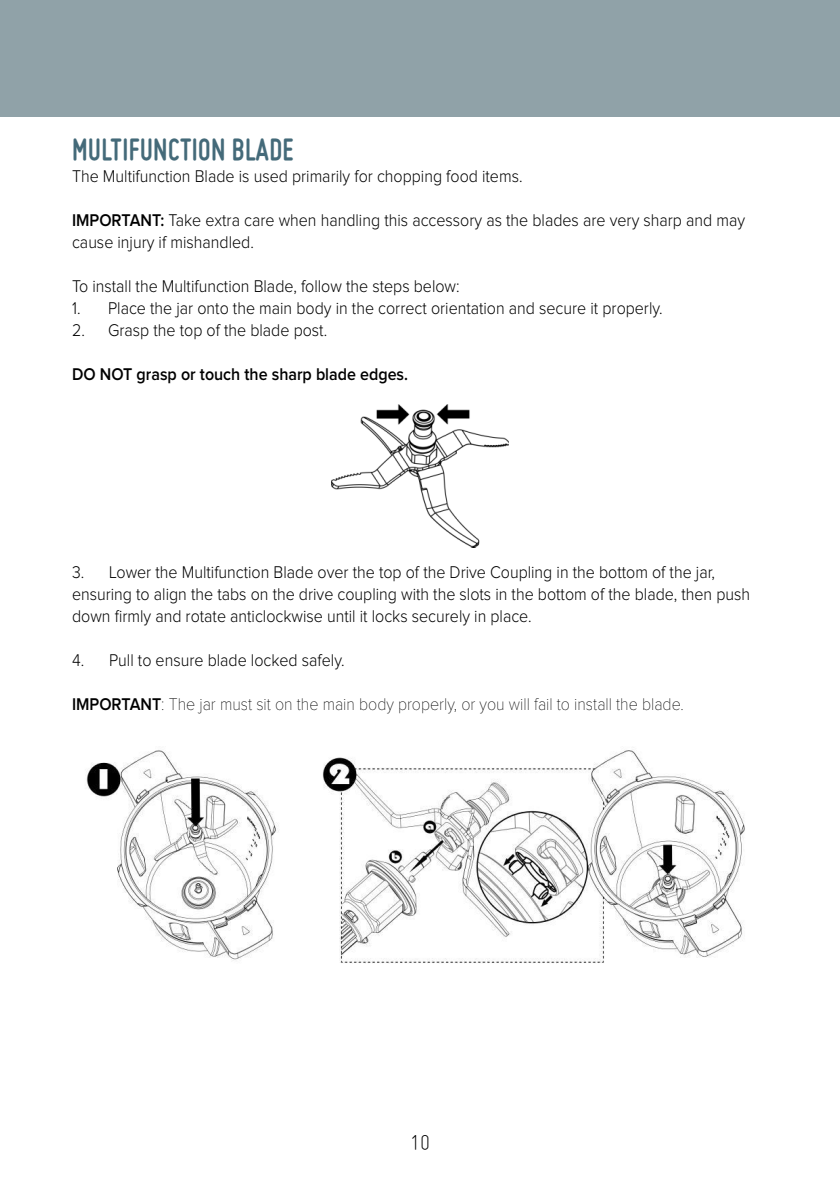
<style>
.page{position:relative;width:840px;height:1191px;background:#fff}
.page>*{position:absolute;margin:0;border:0;box-sizing:border-box;transform-origin:0 0}
.t1{font:700 33px "Miso";letter-spacing:.015em;color:#446a79;scale:.91 1}
.t2{font:300 24px "Miso";color:#000}
.t3{font:300 17.6px/22px "Proxima Nova";color:#000;scale:.91 1}
.t4{font:100 17.6px "Proxima Nova";color:#000;scale:.91 1}
.t5{font:600 17.6px "Proxima Nova";color:#000;scale:.91 1}
.s1{font-weight:600}
</style>
<div class="page">
<div style="left:0;top:0;width:839px;height:116px;background:#90a2a8"></div>
<img style="left:331px;top:404px;width:177px;height:143px">
<img style="left:86px;top:750px;width:659px;height:214px">
<h1 class="t1" style="left:72px;top:131px;width:244px">MULTIFUNCTION BLADE</h1>
<p class="t3" style="left:72px;top:166px;width:496px">The Multifunction Blade is used primarily for chopping food items.</p>
<p class="t3" style="left:72px;top:210px;width:740px"><span class="s1">IMPORTANT:</span> Take extra care when handling this accessory as the blades are very sharp and may cause injury if mishandled.</p>
<p class="t3" style="left:72px;top:276px;width:427px">To install the Multifunction Blade, follow the steps below:</p>
<p class="t3" style="left:72px;top:298px;width:650px">1. Place the jar onto the main body in the correct orientation and secure it properly.</p>
<p class="t3" style="left:72px;top:320px;width:282px">2. Grasp the top of the blade post.</p>
<p class="t5" style="left:72px;top:366px;width:370px">DO NOT grasp or touch the sharp blade edges.</p>
<p class="t3" style="left:72px;top:562px;width:746px">3. Lower the Multifunction Blade over the top of the Drive Coupling in the bottom of the jar, ensuring to align the tabs on the drive coupling with the slots in the bottom of the blade, then push down firmly and rotate anticlockwise until it locks securely in place.</p>
<p class="t3" style="left:72px;top:650px;width:301px">4. Pull to ensure blade locked safely.</p>
<p class="t4" style="left:72px;top:696px;width:673px"><span class="s1">IMPORTANT</span>: The jar must sit on the main body properly, or you will fail to install the blade.</p>
<h2 class="t2" style="left:410px;top:1129px;width:21px">10</h2>
</div>
